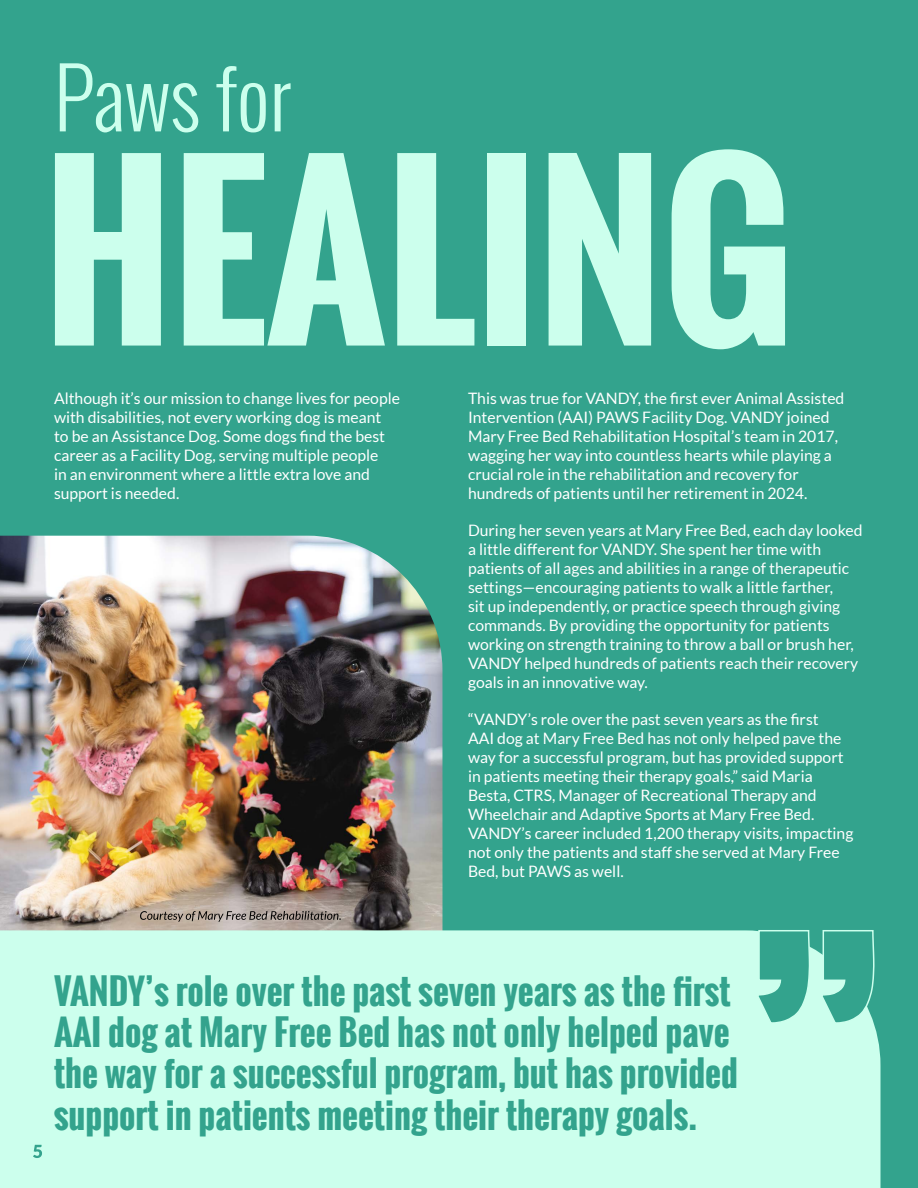
<style>
.page{position:relative;width:918px;height:1188px;background:#33a38d}
.page>*{position:absolute;margin:0;border:0;box-sizing:border-box;transform-origin:0 0}
.t1{font:700 219px "Oswald";color:#ccffed}
.t2{font:300 81px "Oswald";letter-spacing:-.005em;color:#ccffed}
.t3{font:700 34.5px/41.4px "Oswald";color:#33a38d}
.t4{font:15.75px/18.9px "Lato";color:#fff}
</style>
<div class="page">
<img style="left:0;top:536px;width:442px;height:394px">
<div style="left:0;top:930px;width:880px;height:258px;background:#ccffed"></div>
<svg style="left:755px;top:930px;width:119px;height:95px"></svg>
<svg style="left:33px;top:1145px;width:9px;height:13px"></svg>
<svg style="left:140px;top:911px;width:201px;height:11px;background:#90857d"></svg>
<h2 class="t2" style="left:54px;top:39px;width:239px">Paws for</h2>
<h1 class="t1" style="left:44px;top:87px;width:753px">HEALING</h1>
<p class="t4" style="left:54px;top:389px;width:348px">Although it’s our mission to change lives for people with disabilities, not every working dog is meant<br>to be an Assistance Dog. Some dogs find the best career as a Facility Dog, serving multiple people<br>in an environment where a little extra love and support is needed.</p>
<p class="t4" style="left:468px;top:389px;width:378px">This was true for VANDY, the first ever Animal Assisted Intervention (AAI) PAWS Facility Dog. VANDY joined Mary Free Bed Rehabilitation Hospital’s team in 2017, wagging her way into countless hearts while playing a crucial role in the rehabilitation and recovery for hundreds of patients until her retirement in 2024.</p>
<p class="t4" style="left:468px;top:521px;width:396px">During her seven years at Mary Free Bed, each day looked a little different for VANDY. She spent her time with patients of all ages and abilities in a range of therapeutic settings—encouraging patients to walk a little farther,<br>sit up independently, or practice speech through giving commands. By providing the opportunity for patients working on strength training to throw a ball or brush her, VANDY helped hundreds of patients reach their recovery goals in an innovative way.</p>
<p class="t4" style="left:468px;top:710px;width:387px">“VANDY’s role over the past seven years as the first<br>AAI dog at Mary Free Bed has not only helped pave the way for a successful program, but has provided support in patients meeting their therapy goals,” said Maria Besta, CTRS, Manager of Recreational Therapy and Wheelchair and Adaptive Sports at Mary Free Bed.<br>VANDY’s career included 1,200 therapy visits, impacting not only the patients and staff she served at Mary Free Bed, but PAWS as well.</p>
<h3 class="t3" style="left:54px;top:971px;width:685px">VANDY’s role over the past seven years as the first AAI dog at Mary Free Bed has not only helped pave the way for a successful program, but has provided support in patients meeting their therapy goals.</h3>
</div>
